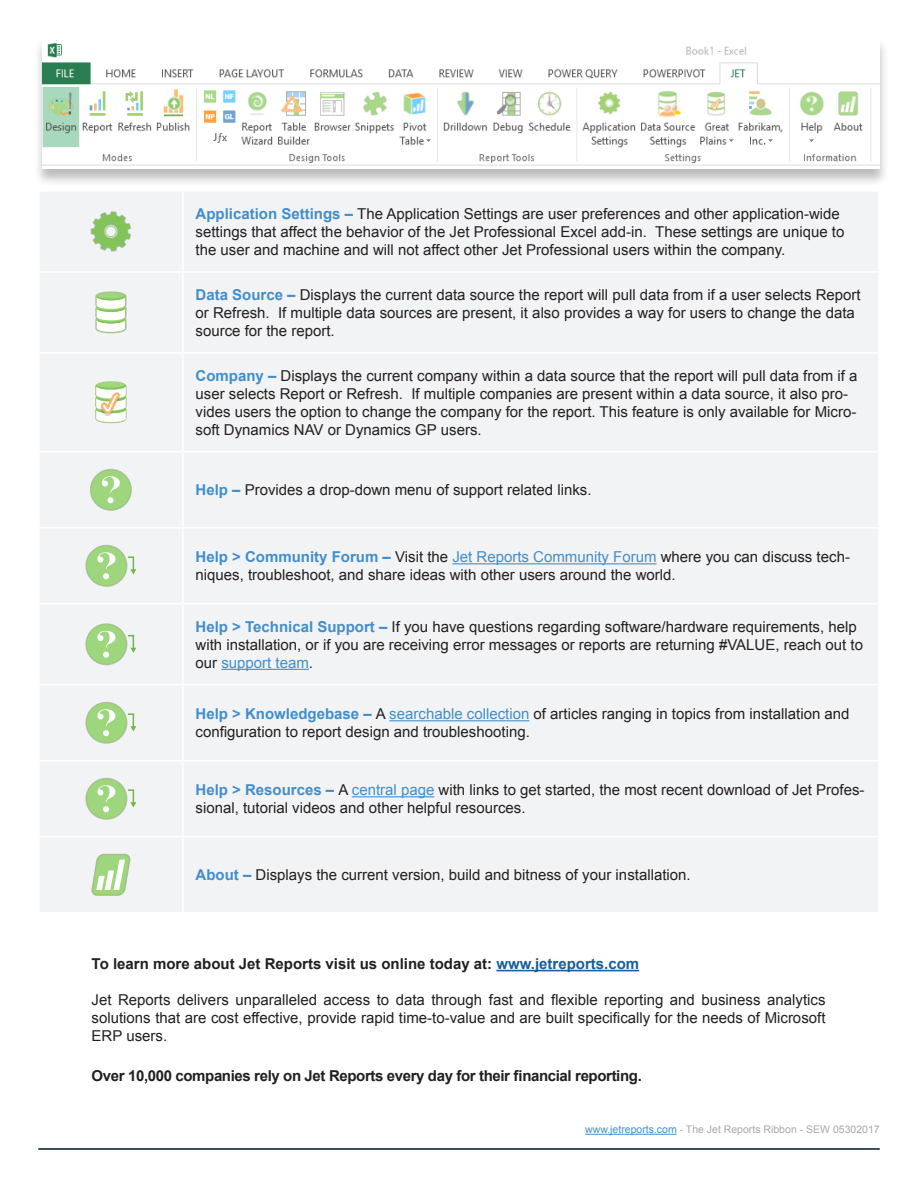
<style>
.page{position:relative;width:918px;height:1188px;background:#fff}
.page>*{position:absolute;margin:0;border:0;box-sizing:border-box;transform-origin:0 0}
.t1{font:15px/18px "Arial";color:#231f20}
.t2{font:700 15px "Arial";letter-spacing:-.025em;color:#231f20}
.t3{font:700 15px "Arial";color:#231f20}
.t4{font:10.5px "Arial";color:#a8a9ad}
.s1{font-weight:700;color:#428ecc}
.s2{color:#428ecc}
.s3{color:#175d9e}
</style>
<div class="page">
<div style="left:40px;top:192px;width:838px;height:720px;background:#f2f3f4"></div>
<hr style="left:182px;top:192px;width:2px;height:79px;background:#fff">
<hr style="left:38px;top:271px;width:145px;height:2px;background:#fff">
<hr style="left:183px;top:271px;width:697px;height:2px;background:#fff">
<hr style="left:182px;top:273px;width:2px;height:79px;background:#fff">
<hr style="left:38px;top:352px;width:145px;height:2px;background:#fff">
<hr style="left:183px;top:352px;width:697px;height:2px;background:#fff">
<hr style="left:182px;top:354px;width:2px;height:97px;background:#fff">
<hr style="left:38px;top:451px;width:145px;height:2px;background:#fff">
<hr style="left:183px;top:451px;width:697px;height:2px;background:#fff">
<hr style="left:182px;top:453px;width:2px;height:74px;background:#fff">
<hr style="left:38px;top:527px;width:145px;height:2px;background:#fff">
<hr style="left:183px;top:527px;width:697px;height:2px;background:#fff">
<hr style="left:182px;top:529px;width:2px;height:74px;background:#fff">
<hr style="left:38px;top:603px;width:145px;height:2px;background:#fff">
<hr style="left:183px;top:603px;width:697px;height:2px;background:#fff">
<hr style="left:182px;top:605px;width:2px;height:79px;background:#fff">
<hr style="left:38px;top:684px;width:145px;height:2px;background:#fff">
<hr style="left:183px;top:684px;width:697px;height:2px;background:#fff">
<hr style="left:182px;top:686px;width:2px;height:74px;background:#fff">
<hr style="left:38px;top:760px;width:145px;height:2px;background:#fff">
<hr style="left:183px;top:760px;width:697px;height:2px;background:#fff">
<hr style="left:182px;top:762px;width:2px;height:74px;background:#fff">
<hr style="left:38px;top:836px;width:145px;height:2px;background:#fff">
<hr style="left:183px;top:836px;width:697px;height:2px;background:#fff">
<hr style="left:182px;top:838px;width:2px;height:74px;background:#fff">
<svg style="left:91px;top:211px;width:40px;height:41px"></svg>
<svg style="left:95px;top:291px;width:32px;height:42px"></svg>
<img style="left:95px;top:381px;width:32px;height:42px">
<svg style="left:90px;top:469px;width:42px;height:42px"></svg>
<svg style="left:85px;top:545px;width:51px;height:42px"></svg>
<hr style="left:452px;top:563px;width:205px;height:1px;background:#428ecc">
<svg style="left:85px;top:623px;width:51px;height:42px"></svg>
<hr style="left:221px;top:669px;width:88px;height:1px;background:#428ecc">
<svg style="left:85px;top:702px;width:51px;height:42px"></svg>
<hr style="left:389px;top:720px;width:140px;height:1px;background:#428ecc">
<svg style="left:85px;top:778px;width:51px;height:42px"></svg>
<hr style="left:352px;top:796px;width:82px;height:1px;background:#428ecc">
<svg style="left:91px;top:854px;width:40px;height:42px"></svg>
<hr style="left:496px;top:970px;width:143px;height:1px;background:#175d9e">
<hr style="left:38px;top:1148px;width:842px;height:2px;background:#011622">
<hr style="left:585px;top:1134px;width:92px;height:1px;background:#428ecc">
<div style="left:34px;top:38px;width:855px;height:149px;background:#231f20;opacity:.3"></div>
<img style="left:43px;top:38px;width:837px;height:131px">
<p class="t1" style="left:196px;top:205px;width:650px"><span class="s1">Application Settings –</span> The Application Settings are user preferences and other application-wide settings that affect the behavior of the Jet Professional Excel add-in. These settings are unique to the user and machine and will not affect other Jet Professional users within the company.</p>
<p class="t1" style="left:196px;top:286px;width:667px"><span class="s1">Data Source –</span> Displays the current data source the report will pull data from if a user selects Report or Refresh. If multiple data sources are present, it also provides a way for users to change the data source for the report.</p>
<p class="t1" style="left:196px;top:367px;width:663px"><span class="s1">Company –</span> Displays the current company within a data source that the report will pull data from if a user selects Report or Refresh. If multiple companies are present within a data source, it also pro&shy;vides users the option to change the company for the report. This feature is only available for Micro&shy;soft Dynamics NAV or Dynamics GP users.</p>
<p class="t1" style="left:196px;top:481px;width:397px"><span class="s1">Help –</span> Provides a drop-down menu of support related links.</p>
<p class="t1" style="left:196px;top:548px;width:656px"><span class="s1">Help &gt; Community Forum –</span> Visit the <span class="s2">Jet Reports Community Forum</span> where you can discuss tech&shy;niques, troubleshoot, and share ideas with other users around the world.</p>
<p class="t1" style="left:196px;top:618px;width:669px"><span class="s1">Help &gt; Technical Support –</span> If you have questions regarding software/hardware requirements, help with installation, or if you are receiving error messages or reports are returning #VALUE, reach out to our <span class="s2">support team</span>.</p>
<p class="t1" style="left:196px;top:705px;width:656px"><span class="s1">Help &gt; Knowledgebase –</span> A <span class="s2">searchable collection</span> of articles ranging in topics from installation and configuration to report design and troubleshooting.</p>
<p class="t1" style="left:196px;top:781px;width:671px"><span class="s1">Help &gt; Resources –</span> A <span class="s2">central page</span> with links to get started, the most recent download of Jet Profes&shy;sional, tutorial videos and other helpful resources.</p>
<p class="t1" style="left:196px;top:866px;width:497px"><span class="s1">About –</span> Displays the current version, build and bitness of your installation.</p>
<p class="t3" style="left:92px;top:954px;width:549px">To learn more about Jet Reports visit us online today at: <span class="s3">www.jetreports.com</span></p>
<p class="t1" style="left:92px;top:991px;width:735px;text-align:justify">Jet Reports delivers unparalleled access to data through fast and flexible reporting and business analytics solutions that are cost effective, provide rapid time-to-value and are built specifically for the needs of Microsoft ERP users.</p>
<p class="t2" style="left:92px;top:1065px;width:552px">Over 10,000 companies rely on Jet Reports every day for their financial reporting.</p>
<p class="t4" style="left:585px;top:1123px;width:296px"><span class="s2">www.jetreports.com</span> - The Jet Reports Ribbon - SEW 05302017</p>
</div>
